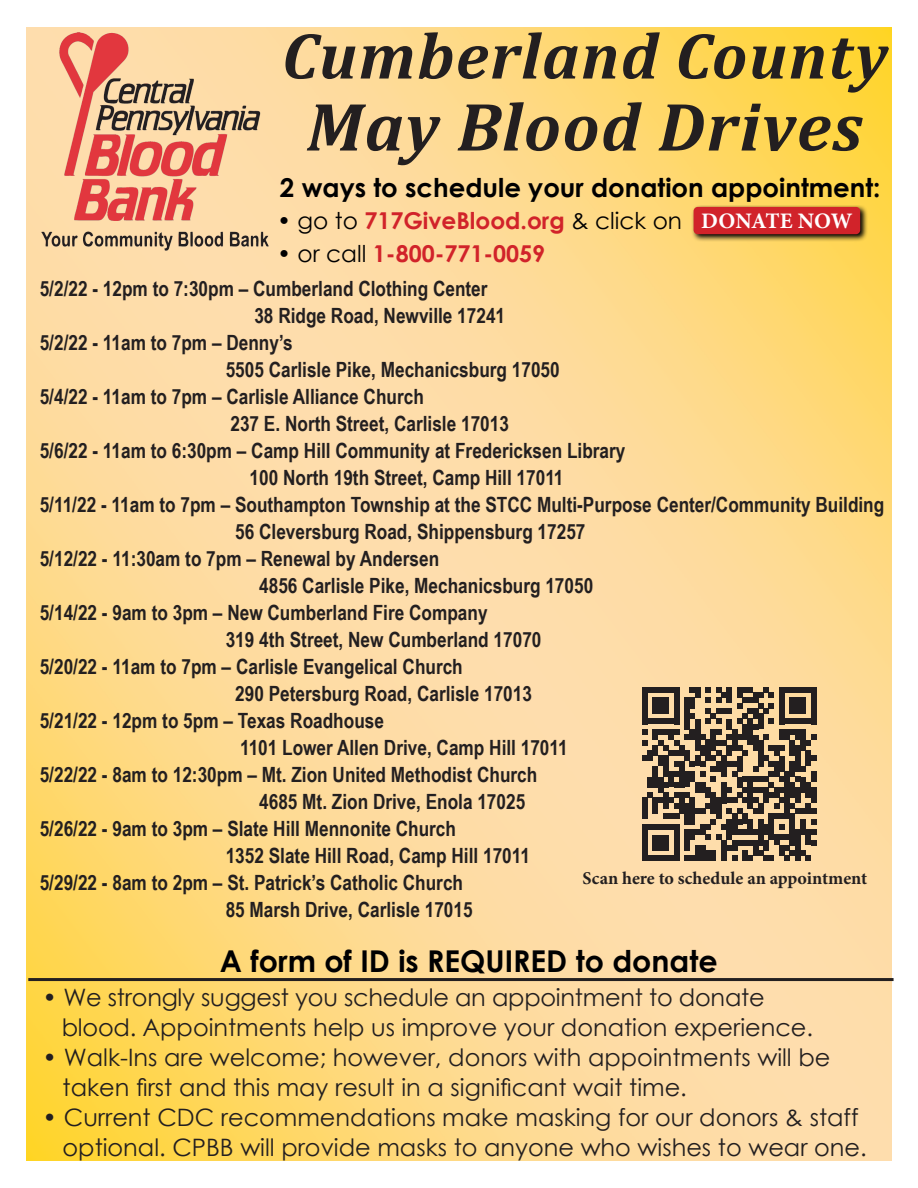
<style>
.page{position:relative;width:918px;height:1188px;background:#fff}
.page>*{position:absolute;margin:0;border:0;box-sizing:border-box;transform-origin:0 0}
.t1{font:italic 700 69px "Cambria";letter-spacing:.02em;color:#231f20}
.t2{font:italic 700 66px "Cambria";letter-spacing:.02em;color:#231f20}
.t3{font:700 30px "Century Gothic";color:#000001}
.t4{font:700 25.95px "Century Gothic";color:#000001}
.t5{font:24px/30px "Century Gothic";color:#231f20}
.t6{font:700 23.25px "Century Gothic";color:#d1232a}
.t7{font:700 22.2px "Minion Pro";letter-spacing:-.005em;color:#fff}
.t8{font:700 21px "Arial Narrow";color:#231f20}
.t9{font:700 18px "Minion Pro";letter-spacing:-.005em;color:#231f20}
.s1{font-weight:400;color:#000001}
</style>
<div class="page">
<img style="left:26px;top:27px;width:866px;height:1134px">
<svg style="left:691px;top:205px;width:177px;height:37px;background:#af8f40"></svg>
<div style="left:694px;top:207px;width:166px;height:27px;background:#d1232a;border-radius:4px"></div>
<img style="left:41px;top:32px;width:227px;height:218px">
<hr style="left:28px;top:978px;width:866px;height:3px;background:#231f20">
<svg style="left:642px;top:687px;width:174px;height:174px;background:#7e6e58"></svg>
<p class="t2" style="left:282px;top:9px;width:608px">Cumberland County</p>
<p class="t1" style="left:307px;top:78px;width:557px">May Blood Drives</p>
<p class="t4" style="left:280px;top:167px;width:602px">2 ways to schedule your donation appointment:</p>
<p class="t6" style="left:277px;top:203px;width:406px"><span class="s1">• go to</span> 717GiveBlood.org <span class="s1">&amp; click on</span></p>
<p class="t6" style="left:277px;top:236px;width:270px"><span class="s1">• or call</span> 1-800-771-0059</p>
<p class="t7" style="left:701px;top:205px;width:153px">DONATE NOW</p>
<p class="t8" style="left:40px;top:272px;width:449px">5/2/22 - 12pm to 7:30pm – Cumberland Clothing Center</p>
<p class="t8" style="left:254px;top:299px;width:252px">38 Ridge Road, Newville 17241</p>
<p class="t8" style="left:40px;top:326px;width:255px">5/2/22 - 11am to 7pm – Denny’s</p>
<p class="t8" style="left:226px;top:353px;width:336px">5505 Carlisle Pike, Mechanicsburg 17050</p>
<p class="t8" style="left:40px;top:380px;width:386px">5/4/22 - 11am to 7pm – Carlisle Alliance Church</p>
<p class="t8" style="left:230px;top:407px;width:280px">237 E. North Street, Carlisle 17013</p>
<p class="t8" style="left:40px;top:434px;width:587px">5/6/22 - 11am to 6:30pm – Camp Hill Community at Fredericksen Library</p>
<p class="t8" style="left:250px;top:461px;width:315px">100 North 19th Street, Camp Hill 17011</p>
<p class="t8" style="left:40px;top:488px;width:846px">5/11/22 - 11am to 7pm – Southampton Township at the STCC Multi-Purpose Center/Community Building</p>
<p class="t8" style="left:235px;top:515px;width:352px">56 Cleversburg Road, Shippensburg 17257</p>
<p class="t8" style="left:40px;top:542px;width:401px">5/12/22 - 11:30am to 7pm – Renewal by Andersen</p>
<p class="t8" style="left:259px;top:569px;width:336px">4856 Carlisle Pike, Mechanicsburg 17050</p>
<p class="t8" style="left:40px;top:596px;width:449px">5/14/22 - 9am to 3pm – New Cumberland Fire Company</p>
<p class="t8" style="left:226px;top:623px;width:317px">319 4th Street, New Cumberland 17070</p>
<p class="t8" style="left:40px;top:650px;width:425px">5/20/22 - 11am to 7pm – Carlisle Evangelical Church</p>
<p class="t8" style="left:235px;top:677px;width:298px">290 Petersburg Road, Carlisle 17013</p>
<p class="t8" style="left:40px;top:704px;width:346px">5/21/22 - 12pm to 5pm – Texas Roadhouse</p>
<p class="t8" style="left:240px;top:731px;width:329px">1101 Lower Allen Drive, Camp Hill 17011</p>
<p class="t8" style="left:40px;top:758px;width:499px">5/22/22 - 8am to 12:30pm – Mt. Zion United Methodist Church</p>
<p class="t8" style="left:259px;top:785px;width:268px">4685 Mt. Zion Drive, Enola 17025</p>
<p class="t8" style="left:40px;top:812px;width:418px">5/26/22 - 9am to 3pm – Slate Hill Mennonite Church</p>
<p class="t8" style="left:226px;top:839px;width:306px">1352 Slate Hill Road, Camp Hill 17011</p>
<p class="t8" style="left:40px;top:866px;width:425px">5/29/22 - 8am to 2pm – St. Patrick’s Catholic Church</p>
<p class="t8" style="left:226px;top:893px;width:248px">85 Marsh Drive, Carlisle 17015</p>
<p class="t9" style="left:583px;top:866px;width:286px">Scan here to schedule an appointment</p>
<p class="t3" style="left:220px;top:938px;width:499px">A form of ID is REQUIRED to donate</p>
<p class="t5" style="left:62px;top:982px;width:753px;text-indent:-19px">• We strongly suggest you schedule an appointment to donate blood. Appointments help us improve your donation experience.</p>
<p class="t5" style="left:43px;top:1042px;width:789px">• Walk-Ins are welcome; however, donors with appointments will be</p>
<p class="t5" style="left:63px;top:1072px;width:626px">taken first and this may result in a significant wait time.</p>
<p class="t5" style="left:63px;top:1102px;width:806px;text-indent:-20px">• Current CDC recommendations make masking for our donors &amp; staff optional. CPBB will provide masks to anyone who wishes to wear one.</p>
</div>
